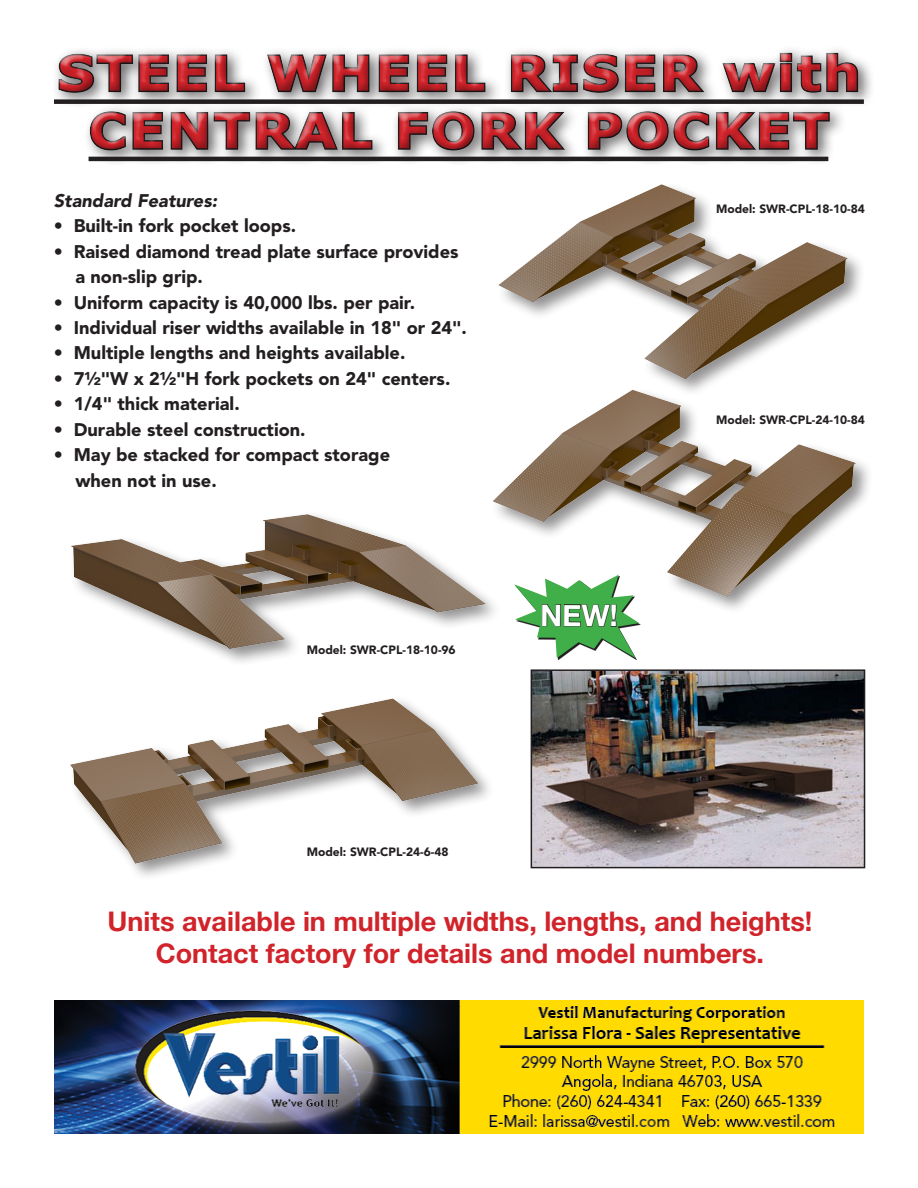
<style>
.page{position:relative;width:918px;height:1188px;background:#fff}
.page>*{position:absolute;margin:0;border:0;box-sizing:border-box;transform-origin:0 0}
.t1{font:700 48px/57.6px "Verdana";letter-spacing:.04em;color:#d1232a;text-align:center;scale:1.1 1}
.t2{font:700 29.7px "Helvetica Neue";color:#fff}
.t3{font:700 27px "Helvetica Neue";color:#d1232a}
.t4{font:900 18.15px "Avenir";color:#231f20}
.t5{font:italic 900 18.15px "Avenir";color:#231f20}
.t6{font:900 12px "Avenir";color:#231f20}
</style>
<div class="page">
<img style="left:54px;top:1000px;width:810px;height:133px">
<img style="left:498px;top:184px;width:359px;height:203px">
<img style="left:71px;top:514px;width:421px;height:148px">
<div style="left:490px;top:387px;width:384px;height:228px;background:#231f20;opacity:.5"></div>
<img style="left:70px;top:698px;width:419px;height:178px">
<img style="left:534px;top:672px;width:328px;height:193px">
<div style="left:531px;top:669px;width:334px;height:199px;border:2px solid #231f20"></div>
<img style="left:514px;top:451px;width:125px;height:329px">
<div style="left:51px;top:45px;width:824px;height:122px;background:#231f20;opacity:.68"></div>
<div style="left:47px;top:42px;width:819px;height:115px;background:#fff"></div>
<div style="left:51px;top:47px;width:818px;height:114px;background:#231f20;opacity:.75"></div>
<hr style="left:89px;top:157px;width:739px;height:4px;background:#231f20">
<h1 class="t1" style="left:57px;top:45px;width:732px">STEEL WHEEL RISER with<br>CENTRAL FORK POCKET</h1>
<p class="t5" style="left:54px;top:189px;width:165px">Standard Features:</p>
<p class="t4" style="left:54px;top:215px;width:244px">• Built-in fork pocket loops.</p>
<p class="t4" style="left:54px;top:240px;width:406px">• Raised diamond tread plate surface provides</p>
<p class="t4" style="left:75px;top:266px;width:129px">a non-slip grip.</p>
<p class="t4" style="left:54px;top:291px;width:363px">• Uniform capacity is 40,000 lbs. per pair.</p>
<p class="t4" style="left:54px;top:317px;width:415px">• Individual riser widths available in 18" or 24".</p>
<p class="t4" style="left:54px;top:342px;width:353px">• Multiple lengths and heights available.</p>
<p class="t4" style="left:54px;top:368px;width:398px">• 7½"W x 2½"H fork pockets on 24" centers.</p>
<p class="t4" style="left:54px;top:393px;width:187px">• 1/4" thick material.</p>
<p class="t4" style="left:54px;top:419px;width:253px">• Durable steel construction.</p>
<p class="t4" style="left:54px;top:444px;width:338px">• May be stacked for compact storage</p>
<p class="t4" style="left:75px;top:469px;width:143px">when not in use.</p>
<p class="t6" style="left:307px;top:642px;width:151px">Model: SWR-CPL-18-10-96</p>
<p class="t2" style="left:541px;top:592px;width:79px;rotate:1deg">NEW!</p>
<p class="t6" style="left:307px;top:845px;width:143px">Model: SWR-CPL-24-6-48</p>
<p class="t6" style="left:716px;top:201px;width:151px">Model: SWR-CPL-18-10-84</p>
<p class="t6" style="left:716px;top:412px;width:151px">Model: SWR-CPL-24-10-84</p>
<p class="t3" style="left:108px;top:900px;width:706px">Units available in multiple widths, lengths, and heights!</p>
<p class="t3" style="left:156px;top:932px;width:610px">Contact factory for details and model numbers.</p>
</div>
